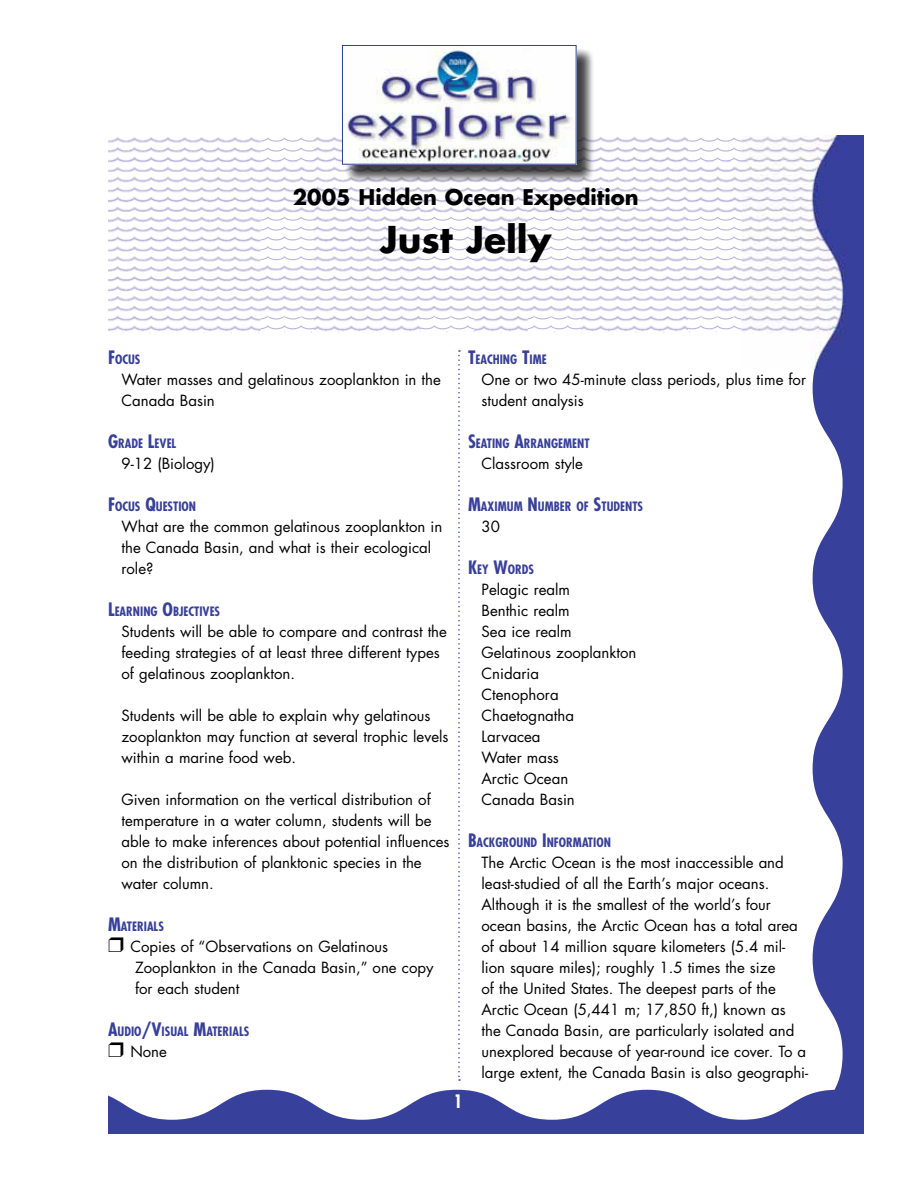
<style>
.page{position:relative;width:918px;height:1188px;background:#fff}
.page>*{position:absolute;margin:0;border:0;box-sizing:border-box;transform-origin:0 0}
.t1{font:700 36px "Futura";color:#000}
.t2{font:700 21px "Futura";color:#000}
.t3{font:700 condensed 18px "Futura";color:#fff}
.t4{font:15px/21px "Futura";color:#000}
.t5{font:700 condensed 12.6px "Futura";color:#384099}
.s1{font-size:18px}
</style>
<div class="page">
<svg style="left:261px;top:256px;width:52px;height:4px"></svg>
<svg style="left:261px;top:246px;width:52px;height:4px"></svg>
<svg style="left:261px;top:217px;width:52px;height:23px"></svg>
<svg style="left:421px;top:256px;width:53px;height:4px"></svg>
<svg style="left:421px;top:246px;width:53px;height:4px"></svg>
<svg style="left:421px;top:217px;width:53px;height:23px"></svg>
<svg style="left:528px;top:256px;width:53px;height:4px"></svg>
<svg style="left:528px;top:246px;width:53px;height:4px"></svg>
<svg style="left:528px;top:217px;width:53px;height:23px"></svg>
<svg style="left:689px;top:256px;width:52px;height:4px"></svg>
<svg style="left:689px;top:246px;width:52px;height:4px"></svg>
<svg style="left:689px;top:217px;width:52px;height:23px"></svg>
<svg style="left:261px;top:137px;width:52px;height:24px"></svg>
<svg style="left:689px;top:137px;width:52px;height:24px"></svg>
<svg style="left:261px;top:318px;width:52px;height:14px"></svg>
<svg style="left:421px;top:318px;width:53px;height:14px"></svg>
<svg style="left:528px;top:318px;width:53px;height:14px"></svg>
<svg style="left:689px;top:318px;width:52px;height:14px"></svg>
<svg style="left:813px;top:369px;width:51px;height:721px;fill:#37409a"></svg>
<svg style="left:108px;top:1090px;width:756px;height:44px"></svg>
<img style="left:108px;top:137px;width:153px;height:196px">
<img style="left:313px;top:135px;width:108px;height:198px">
<img style="left:474px;top:187px;width:54px;height:144px">
<img style="left:581px;top:137px;width:108px;height:196px">
<img style="left:741px;top:135px;width:123px;height:234px">
<img style="left:260px;top:161px;width:55px;height:52px">
<img style="left:420px;top:183px;width:55px;height:30px">
<img style="left:527px;top:183px;width:55px;height:30px">
<img style="left:688px;top:161px;width:54px;height:52px">
<img style="left:260px;top:265px;width:55px;height:53px">
<img style="left:420px;top:265px;width:55px;height:53px">
<img style="left:527px;top:265px;width:55px;height:53px">
<img style="left:688px;top:265px;width:54px;height:53px">
<div style="left:344px;top:47px;width:251px;height:136px;background:#000;opacity:.75"></div>
<img style="left:344px;top:47px;width:231px;height:116px">
<div style="left:342px;top:45px;width:235px;height:120px;border:1px solid #25408f"></div>
<svg style="left:458px;top:350px;width:2px;height:731px"></svg>
<h2 class="t2" style="left:293px;top:183px;width:347px">2005 Hidden Ocean Expedition</h2>
<h1 class="t1" style="left:380px;top:215px;width:173px">Just Jelly</h1>
<p class="t5" style="left:108px;top:352px;width:34px"><span class="s1">F</span>OCUS</p>
<p class="t4" style="left:122px;top:369px;width:321px">Water masses and gelatinous zooplankton in the<br>Canada Basin</p>
<p class="t5" style="left:108px;top:436px;width:70px"><span class="s1">G</span>RADE <span class="s1">L</span>EVEL</p>
<p class="t4" style="left:122px;top:453px;width:95px">9-12 (Biology)</p>
<p class="t5" style="left:108px;top:499px;width:90px"><span class="s1">F</span>OCUS <span class="s1">Q</span>UESTION</p>
<p class="t4" style="left:122px;top:516px;width:322px">What are the common gelatinous zooplankton in the Canada Basin, and what is their ecological role?</p>
<p class="t5" style="left:108px;top:604px;width:114px"><span class="s1">L</span>EARNING <span class="s1">O</span>BJECTIVES</p>
<p class="t4" style="left:122px;top:621px;width:327px">Students will be able to compare and contrast the feeding strategies of at least three different types of gelatinous zooplankton.</p>
<p class="t4" style="left:122px;top:705px;width:329px">Students will be able to explain why gelatinous zooplankton may function at several trophic levels within a marine food web.</p>
<p class="t4" style="left:122px;top:789px;width:330px">Given information on the vertical distribution of temperature in a water column, students will be able to make inferences about potential influences on the distribution of planktonic species in the water column.</p>
<p class="t5" style="left:108px;top:919px;width:57px"><span class="s1">M</span>ATERIALS</p>
<p class="t4" style="left:135px;top:936px;width:300px;text-indent:-27px">❒ Copies of “Observations on Gelatinous<br>Zooplankton in the Canada Basin,” one copy for each student</p>
<p class="t5" style="left:108px;top:1024px;width:143px"><span class="s1">A</span>UDIO<span class="s1">/V</span>ISUAL <span class="s1">M</span>ATERIALS</p>
<p class="t4" style="left:108px;top:1041px;width:61px">❒ None</p>
<p class="t3" style="left:454px;top:1090px;width:10px">1</p>
<p class="t5" style="left:468px;top:352px;width:80px"><span class="s1">T</span>EACHING <span class="s1">T</span>IME</p>
<p class="t4" style="left:482px;top:369px;width:326px">One or two 45-minute class periods, plus time for student analysis</p>
<p class="t5" style="left:468px;top:436px;width:123px"><span class="s1">S</span>EATING <span class="s1">A</span>RRANGEMENT</p>
<p class="t4" style="left:482px;top:453px;width:103px">Classroom style</p>
<p class="t5" style="left:468px;top:499px;width:177px"><span class="s1">M</span>AXIMUM <span class="s1">N</span>UMBER OF <span class="s1">S</span>TUDENTS</p>
<p class="t4" style="left:482px;top:516px;width:20px">30</p>
<p class="t5" style="left:468px;top:562px;width:68px"><span class="s1">K</span>EY <span class="s1">W</span>ORDS</p>
<p class="t4" style="left:482px;top:579px;width:157px">Pelagic realm<br>Benthic realm<br>Sea ice realm<br>Gelatinous zooplankton<br>Cnidaria<br>Ctenophora<br>Chaetognatha<br>Larvacea<br>Water mass<br>Arctic Ocean<br>Canada Basin</p>
<p class="t5" style="left:468px;top:835px;width:144px"><span class="s1">B</span>ACKGROUND <span class="s1">I</span>NFORMATION</p>
<p class="t4" style="left:482px;top:852px;width:328px">The Arctic Ocean is the most inaccessible and least-studied of all the Earth’s major oceans.<br>Although it is the smallest of the world’s four ocean basins, the Arctic Ocean has a total area of about 14 million square kilometers (5.4 mil&shy;lion square miles); roughly 1.5 times the size<br>of the United States. The deepest parts of the Arctic Ocean (5,441 m; 17,850 ft,) known as the Canada Basin, are particularly isolated and unexplored because of year-round ice cover. To a large extent, the Canada Basin is also geographi-</p>
</div>
